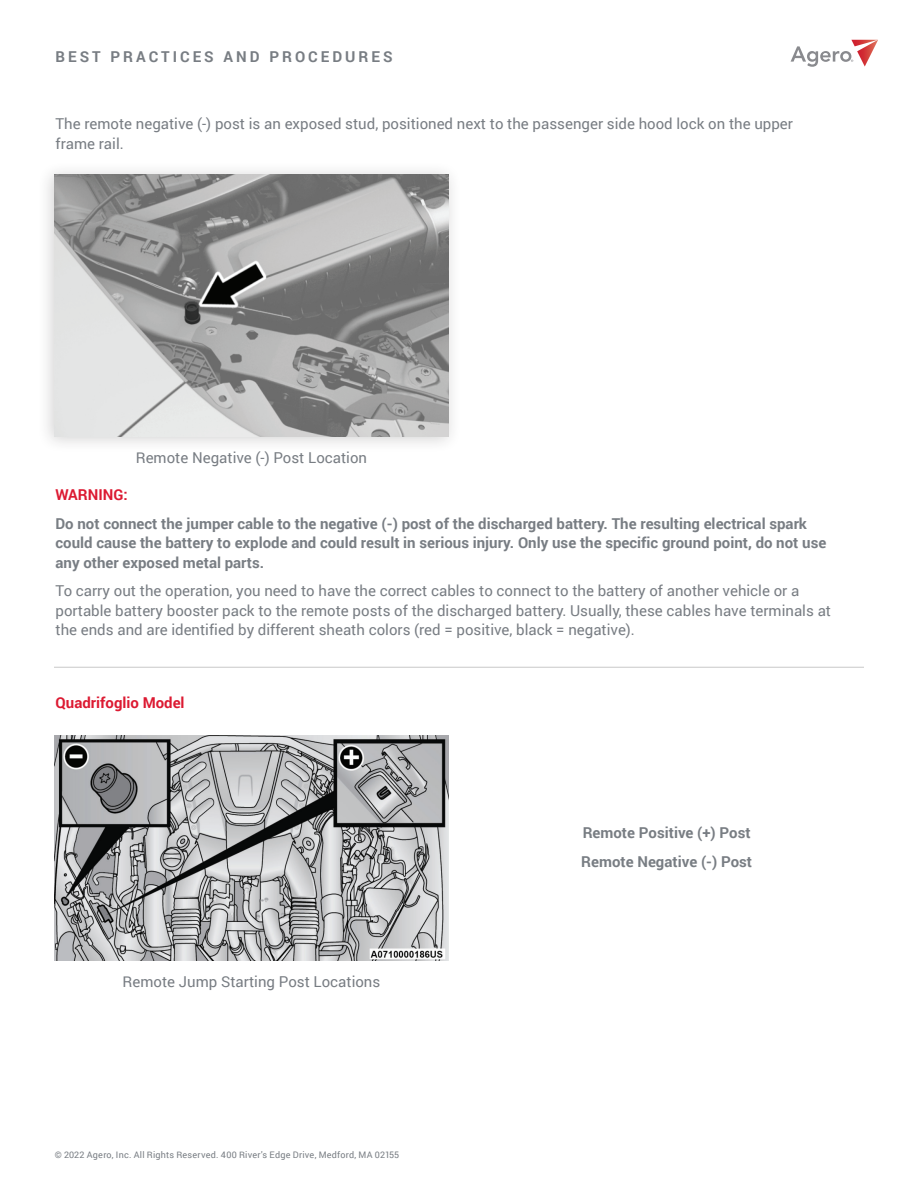
<style>
.page{position:relative;width:918px;height:1188px;background:#fff}
.page>*{position:absolute;margin:0;border:0;box-sizing:border-box;transform-origin:0 0}
.t1{font:15px/19.5px "Roboto";color:#787d83}
.t2{font:700 15px/19.5px "Roboto";color:#787d83}
.t3{font:700 15px "Roboto";letter-spacing:.2em;color:#787d83}
.t4{font:700 15px "Roboto";color:#dc1a32}
.t5{font:9px "Roboto";letter-spacing:.025em;color:#787d83}
</style>
<div class="page">
<div style="left:37px;top:161px;width:424px;height:292px;background:#231f20;opacity:.2"></div>
<img style="left:54px;top:175px;width:395px;height:262px">
<img style="left:54px;top:736px;width:395px;height:224px">
<hr style="left:54px;top:667px;width:810px;height:1px;background:#c8c9c9">
<svg style="left:791px;top:40px;width:87px;height:27px"></svg>
<p class="t3" style="left:56px;top:46px;width:339px">BEST PRACTICES AND PROCEDURES</p>
<p class="t1" style="left:56px;top:113px;width:739px">The remote negative (-) post is an exposed stud, positioned next to the passenger side hood lock on the upper frame rail.</p>
<p class="t1" style="left:136px;top:447px;width:233px">Remote Negative (-) Post Location</p>
<p class="t4" style="left:55px;top:484px;width:74px">WARNING:</p>
<p class="t2" style="left:55px;top:513px;width:772px">Do not connect the jumper cable to the negative (-) post of the discharged battery. The resulting electrical spark could cause the battery to explode and could result in serious injury. Only use the specific ground point, do not use any other exposed metal parts.</p>
<p class="t1" style="left:55px;top:581px;width:777px">To carry out the operation, you need to have the correct cables to connect to the battery of another vehicle or a portable battery booster pack to the remote posts of the discharged battery. Usually, these cables have terminals at the ends and are identified by different sheath colors (red = positive, black = negative).</p>
<p class="t4" style="left:55px;top:692px;width:131px">Quadrifoglio Model</p>
<p class="t1" style="left:123px;top:971px;width:259px">Remote Jump Starting Post Locations</p>
<p class="t5" style="left:55px;top:1148px;width:346px">© 2022 Agero, Inc. All Rights Reserved. 400 River's Edge Drive, Medford, MA 02155</p>
<p class="t2" style="left:581px;top:818px;width:172px;line-height:28.3px">Remote Positive (+) Post<br>Remote Negative (-) Post</p>
</div>
